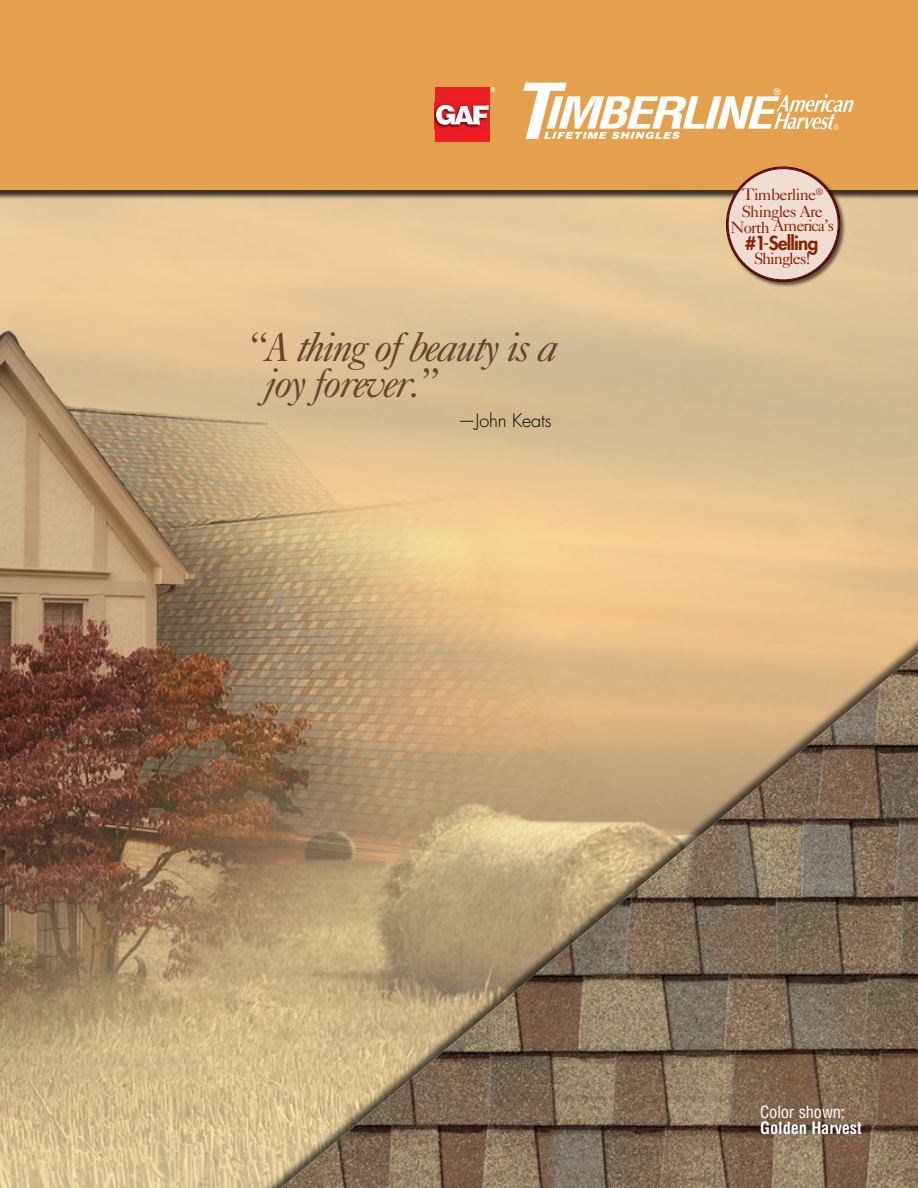
<style>
.page{position:relative;width:918px;height:1188px;background:#fff}
.page>*{position:absolute;margin:0;border:0;box-sizing:border-box;transform-origin:0 0}
.t1{font:italic 41.25px/36px "Caslon 540 LT Std";letter-spacing:-.05em;color:#684530}
.t2{font:800 18.75px "Futura Std";letter-spacing:-.04em;color:#8a1f03}
.t3{font:300 18px "Futura Std";letter-spacing:-.01em;color:#000}
.t4{font:16.5px/16.5px "Caslon 540 LT Std";letter-spacing:-.04em;color:#8a1f03}
.t5{font:700 condensed 16.5px "Helvetica LT Std";letter-spacing:-.01em;color:#fff}
.t6{font:condensed 16.5px "Helvetica LT Std";letter-spacing:-.01em;color:#fff}
.t7{font:16.5px "Caslon 540 LT Std";letter-spacing:-.06em;color:#8a1f03}
.s1{font-weight:500}
</style>
<div class="page">
<img style="left:0;top:200px;width:918px;height:988px">
<div style="left:0;top:0;width:918px;height:200px;background:#000;opacity:.75"></div>
<div style="left:0;top:0;width:918px;height:189px;background:#e5a04e"></div>
<div style="left:254px;top:632px;width:664px;height:556px;background:#000;opacity:.65"></div>
<img style="left:281px;top:653px;width:637px;height:535px">
<svg style="left:523px;top:83px;width:331px;height:56px"></svg>
<div style="left:726px;top:166px;width:120px;height:121px;background:#000;opacity:.6"></div>
<div style="left:727px;top:168px;width:112px;height:113px;background:#f0ddd2;border-radius:50%"></div>
<svg style="left:491px;top:87px;width:4px;height:5px"></svg>
<div style="left:435px;top:87px;width:55px;height:55px;background:#ed1d24"></div>
<img style="left:435px;top:104px;width:52px;height:24px">
<svg style="left:436px;top:105px;width:53px;height:20px"></svg>
<h1 class="t1" style="left:265px;top:329px;width:295px;text-indent:-19px">“A thing of beauty is a joy forever.”</h1>
<p class="t3" style="left:458px;top:409px;width:95px">—John Keats</p>
<p class="t4" style="left:742px;top:186px;width:83px">Timberline<sup>®<br></sup>Shingles Are</p>
<p class="t4" style="left:731px;top:217px;width:105px">North America’s</p>
<p class="t2" style="left:745px;top:231px;width:75px">#1<span class="s1">-</span>Selling</p>
<p class="t7" style="left:754px;top:248px;width:58px">Shingles!</p>
<p class="t6" style="left:760px;top:1101px;width:86px">Color shown:</p>
<p class="t5" style="left:760px;top:1118px;width:103px">Golden Harvest</p>
</div>
